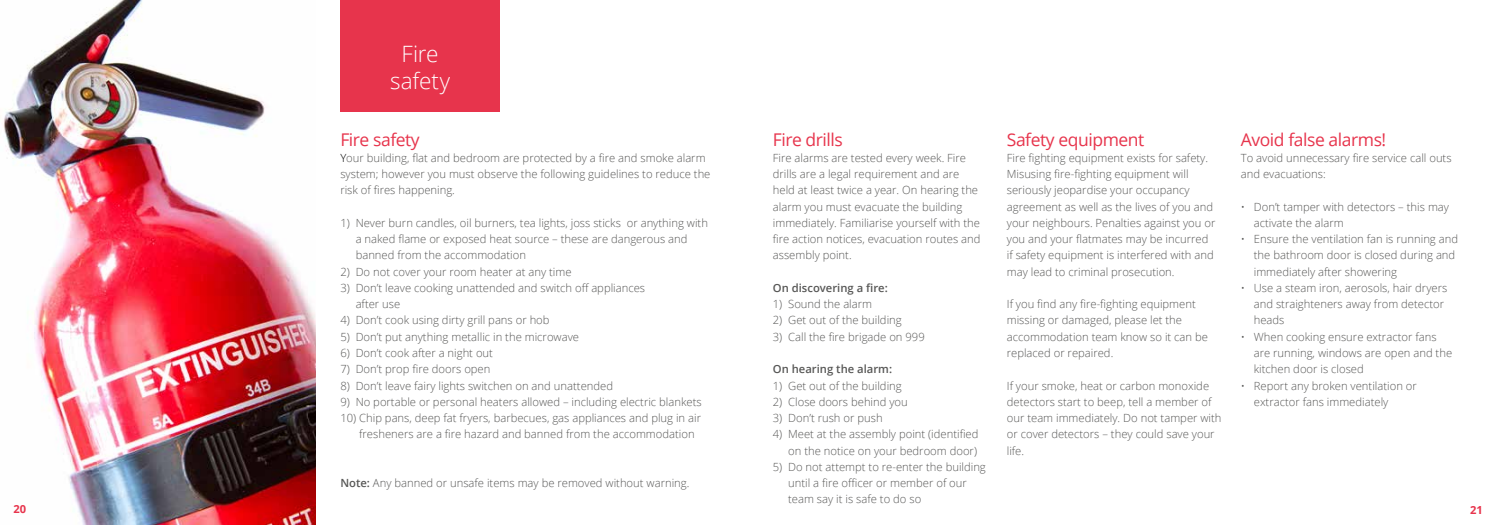
<style>
.page{position:relative;width:1489px;height:525px;background:#fff}
.page>*{position:absolute;margin:0;border:0;box-sizing:border-box;transform-origin:0 0}
.t1{font:300 22.5px/27px "Open Sans";letter-spacing:-.005em;color:#fff;text-align:center}
.t2{font:17.5px "Open Sans";letter-spacing:-.025em;color:#e7344c}
.t3{font:300 11.25px/16.2px "Open Sans";color:#575756}
.t4{font:600 11.25px "Open Sans";color:#575756}
.t5{font:700 11.12px "Open Sans";color:#e7344c}
.s1{color:#000}
.s2{font-weight:600}
</style>
<div class="page">
<div style="left:340px;top:0;width:160px;height:111px;background:#e7344c"></div>
<img style="left:3px;top:0;width:312px;height:524px">
<p class="t5" style="left:13px;top:500px;width:14px">20</p>
<h1 class="t1" style="left:390px;top:39px;width:61px">Fire safety</h1>
<h2 class="t2" style="left:340px;top:127px;width:81px">Fire safety</h2>
<p class="t3" style="left:340px;top:149px;width:371px"><span class="s1">Y</span>our building, flat and bedroom are protected by a fire and smoke alarm system; however you must observe the following guidelines to reduce the risk of fires happening.</p>
<p class="t3" style="left:355px;top:214px;width:354px;text-indent:-15px">1) Never burn candles, oil burners, tea lights, joss sticks or anything with a naked flame or exposed heat source – these are dangerous and banned from the accommodation</p>
<p class="t3" style="left:340px;top:263px;width:233px">2) Do not cover your room heater at any time</p>
<p class="t3" style="left:355px;top:279px;width:291px;text-indent:-15px">3) Don’t leave cooking unattended and switch off appliances after use</p>
<p class="t3" style="left:340px;top:312px;width:211px">4) Don’t cook using dirty grill pans or hob</p>
<p class="t3" style="left:340px;top:328px;width:240px">5) Don’t put anything metallic in the microwave</p>
<p class="t3" style="left:340px;top:344px;width:154px">6) Don’t cook after a night out</p>
<p class="t3" style="left:340px;top:360px;width:152px">7) Don’t prop fire doors open</p>
<p class="t3" style="left:340px;top:377px;width:274px">8) Don’t leave fairy lights switchen on and unattended</p>
<p class="t3" style="left:340px;top:393px;width:363px">9) No portable or personal heaters allowed – including electric blankets</p>
<p class="t3" style="left:359px;top:409px;width:343px;text-indent:-19px">10) Chip pans, deep fat fryers, barbecues, gas appliances and plug in air fresheners are a fire hazard and banned from the accommodation</p>
<p class="t3" style="left:340px;top:474px;width:350px"><span class="s2">Note:</span> Any banned or unsafe items may be removed without warning.</p>
<h2 class="t2" style="left:772px;top:127px;width:72px">Fire drills</h2>
<p class="t3" style="left:772px;top:149px;width:209px">Fire alarms are tested every week. Fire drills are a legal requirement and are held at least twice a year. On hearing the alarm you must evacuate the building immediately. Familiarise yourself with the fire action notices, evacuation routes and assembly point.</p>
<p class="t4" style="left:772px;top:280px;width:116px">On discovering a fire:</p>
<p class="t3" style="left:772px;top:295px;width:101px">1) Sound the alarm</p>
<p class="t3" style="left:772px;top:312px;width:130px">2) Get out of the building</p>
<p class="t3" style="left:772px;top:328px;width:153px">3) Call the fire brigade on 999</p>
<p class="t4" style="left:772px;top:361px;width:121px">On hearing the alarm:</p>
<p class="t3" style="left:772px;top:377px;width:130px">1) Get out of the building</p>
<p class="t3" style="left:772px;top:393px;width:136px">2) Close doors behind you</p>
<p class="t3" style="left:772px;top:409px;width:111px">3) Don’t rush or push</p>
<p class="t3" style="left:772px;top:425px;width:207px;text-align:right">4) Meet at the assembly point (identified on the notice on your bedroom door)</p>
<p class="t3" style="left:788px;top:458px;width:199px;text-indent:-15px">5) Do not attempt to re-enter the building until a fire officer or member of our team say it is safe to do so</p>
<h2 class="t2" style="left:1006px;top:127px;width:139px">Safety equipment</h2>
<p class="t3" style="left:1006px;top:149px;width:210px">Fire fighting equipment exists for safety.<br>Misusing fire-fighting equipment will seriously jeopardise your occupancy agreement as well as the lives of you and your neighbours. Penalties against you or you and your flatmates may be incurred if safety equipment is interfered with and may lead to criminal prosecution.</p>
<p class="t3" style="left:1006px;top:295px;width:203px">If you find any fire-fighting equipment missing or damaged, please let the accommodation team know so it can be replaced or repaired.</p>
<p class="t3" style="left:1006px;top:377px;width:216px">If your smoke, heat or carbon monoxide detectors start to beep, tell a member of our team immediately. Do not tamper with or cover detectors – they could save your life.</p>
<h2 class="t2" style="left:1240px;top:127px;width:147px">Avoid false alarms!</h2>
<p class="t3" style="left:1240px;top:149px;width:212px">To avoid unnecessary fire service call outs and evacuations:</p>
<p class="t3" style="left:1253px;top:198px;width:197px;text-indent:-13px">• Don’t tamper with detectors – this may activate the alarm</p>
<p class="t3" style="left:1253px;top:230px;width:206px;text-indent:-13px">• Ensure the ventilation fan is running and the bathroom door is closed during and immediately after showering</p>
<p class="t3" style="left:1253px;top:279px;width:195px;text-indent:-13px">• Use a steam iron, aerosols, hair dryers and straighteners away from detector heads</p>
<p class="t3" style="left:1253px;top:328px;width:200px;text-indent:-13px">• When cooking ensure extractor fans are running, windows are open and the kitchen door is closed</p>
<p class="t3" style="left:1253px;top:377px;width:164px;text-indent:-13px">• Report any broken ventilation or extractor fans immediately</p>
<p class="t5" style="left:1469px;top:502px;width:14px">21</p>
</div>
